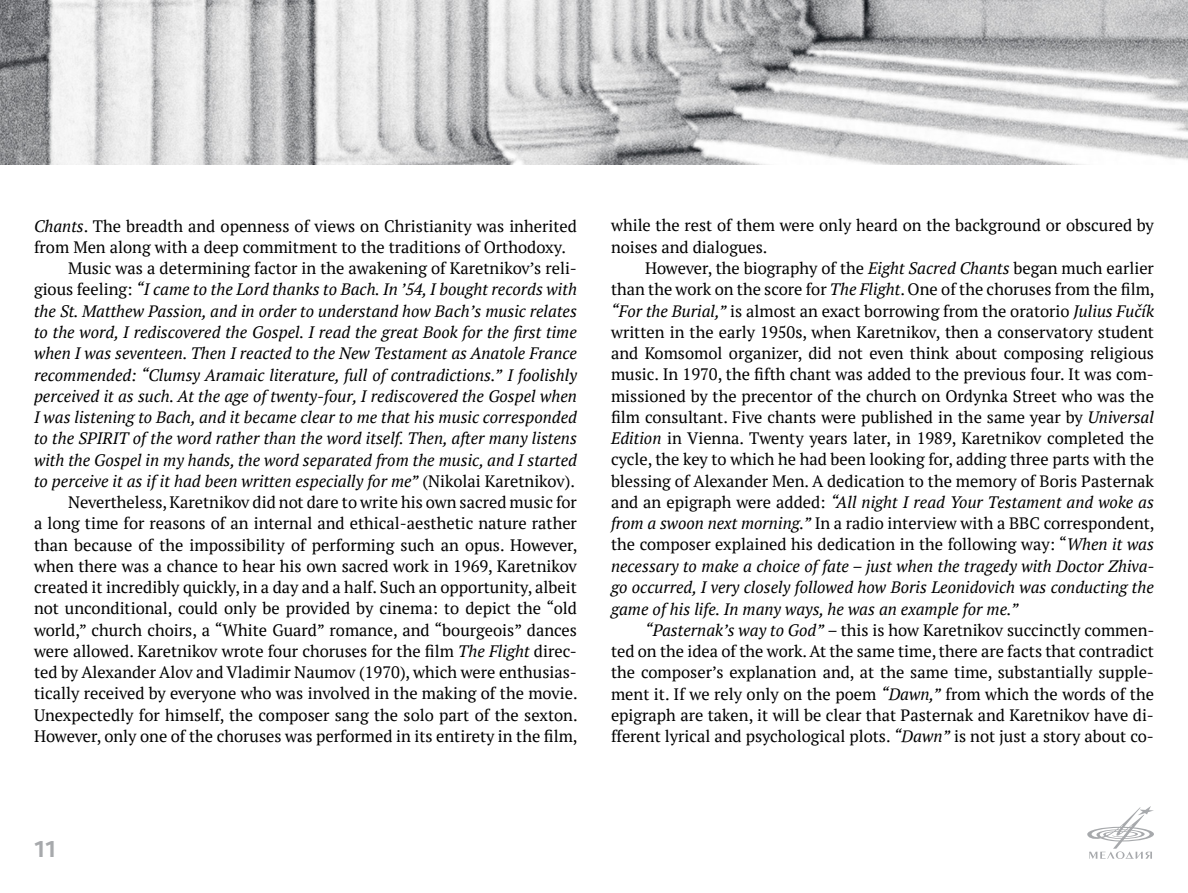
<style>
.page{position:relative;width:1188px;height:893px;background:#fff}
.page>*{position:absolute;margin:0;border:0;box-sizing:border-box;transform-origin:0 0}
.t1{font:800 24px "Bliss Pro";color:#a7a9ac}
.t2{font:16.5px/21.3px "PT Serif";color:#000;text-align:justify}
.t3{font:italic 16.5px "PT Serif";color:#000}
.s1{font-style:italic}
.s2{font-style:normal}
</style>
<div class="page">
<img style="left:0;top:0;width:1188px;height:164px">
<svg style="left:1087px;top:806px;width:67px;height:52px"></svg>
<p class="t2" style="left:34px;top:215px;width:544px"><span class="s1">Chants</span>. The breadth and openness of views on Christianity was inherited</p>
<p class="t2" style="left:34px;top:236px;width:534px">from Men along with a deep commitment to the traditions of Orthodoxy.</p>
<p class="t2" style="left:68px;top:257px;width:510px">Music was a determining factor in the awakening of Karetnikov’s reli-</p>
<p class="t3" style="left:34px;top:279px;width:544px"><span class="s2">gious feeling:</span> “I came to the Lord thanks to Bach. In ’54, I bought records with</p>
<p class="t3" style="left:34px;top:300px;width:544px">the St. Matthew Passion, and in order to understand how Bach’s music relates</p>
<p class="t3" style="left:34px;top:321px;width:544px">to the word, I rediscovered the Gospel. I read the great Book for the first time</p>
<p class="t3" style="left:34px;top:343px;width:544px">when I was seventeen. Then I reacted to the New Testament as Anatole France</p>
<p class="t3" style="left:34px;top:364px;width:544px">recommended: “Clumsy Aramaic literature, full of contradictions.” I foolishly</p>
<p class="t3" style="left:34px;top:385px;width:544px">perceived it as such. At the age of twenty-four, I rediscovered the Gospel when</p>
<p class="t3" style="left:34px;top:406px;width:544px">I was listening to Bach, and it became clear to me that his music corresponded</p>
<p class="t3" style="left:34px;top:428px;width:544px">to the SPIRIT of the word rather than the word itself. Then, after many listens</p>
<p class="t3" style="left:34px;top:449px;width:544px">with the Gospel in my hands, the word separated from the music, and I started</p>
<p class="t3" style="left:34px;top:470px;width:543px">to perceive it as if it had been written especially for me” <span class="s2">(Nikolai Karetnikov).</span></p>
<p class="t2" style="left:68px;top:491px;width:510px">Nevertheless, Karetnikov did not dare to write his own sacred music for</p>
<p class="t2" style="left:34px;top:512px;width:544px">a long time for reasons of an internal and ethical-aesthetic nature rather</p>
<p class="t2" style="left:34px;top:534px;width:545px">than because of the impossibility of performing such an opus. However,</p>
<p class="t2" style="left:34px;top:555px;width:544px">when there was a chance to hear his own sacred work in 1969, Karetnikov</p>
<p class="t2" style="left:34px;top:576px;width:544px">created it incredibly quickly, in a day and a half. Such an opportunity, albeit</p>
<p class="t2" style="left:34px;top:597px;width:544px">not unconditional, could only be provided by cinema: to depict the “old</p>
<p class="t2" style="left:34px;top:619px;width:544px">world,” church choirs, a “White Guard” romance, and “bourgeois” dances</p>
<p class="t2" style="left:34px;top:640px;width:544px">were allowed. Karetnikov wrote four choruses for the film <span class="s1">The Flight</span> direc-</p>
<p class="t2" style="left:34px;top:661px;width:544px">ted by Alexander Alov and Vladimir Naumov (1970), which were enthusias-</p>
<p class="t2" style="left:34px;top:682px;width:545px">tically received by everyone who was involved in the making of the movie.</p>
<p class="t2" style="left:34px;top:704px;width:545px">Unexpectedly for himself, the composer sang the solo part of the sexton.</p>
<p class="t2" style="left:34px;top:725px;width:545px">However, only one of the choruses was performed in its entirety in the film,</p>
<p class="t2" style="left:611px;top:215px;width:544px">while the rest of them were only heard on the background or obscured by noises and dialogues.</p>
<p class="t2" style="left:611px;top:257px;width:545px;text-indent:34px">However, the biography of the <span class="s1">Eight Sacred Chants</span> began much earlier than the work on the score for <span class="s1">The Flight</span>. One of the choruses from the film, <span class="s1">“For the Burial,”</span> is almost an exact borrowing from the oratorio <span class="s1">Julius Fučík </span>written in the early 1950s, when Karetnikov, then a conservatory student and Komsomol organizer, did not even think about composing religious music. In 1970, the fifth chant was added to the previous four. It was com&shy;missioned by the precentor of the church on Ordynka Street who was the film consultant. Five chants were published in the same year by <span class="s1">Universal Edition</span> in Vienna. Twenty years later, in 1989, Karetnikov completed the cycle, the key to which he had been looking for, adding three parts with the blessing of Alexander Men. A dedication to the memory of Boris Pasternak and an epigraph were added: <span class="s1">“All night I read Your Testament and woke as from a swoon next morning.”</span> In a radio interview with a BBC correspondent, the composer explained his dedication in the following way: “<span class="s1">When it was necessary to make a choice of fate – just when the tragedy with Doctor Zhiva&shy;go occurred, I very closely followed how Boris Leonidovich was conducting the game of his life. In many ways, he was an example for me.”</span></p>
<p class="t2" style="left:611px;top:619px;width:545px;text-indent:34px"><span class="s1">“Pasternak’s way to God”</span> – this is how Karetnikov succinctly commen&shy;ted on the idea of the work. At the same time, there are facts that contradict the composer’s explanation and, at the same time, substantially supple&shy;ment it. If we rely only on the poem <span class="s1">“Dawn,”</span> from which the words of the epigraph are taken, it will be clear that Pasternak and Karetnikov have di&shy;fferent lyrical and psychological plots. <span class="s1">“Dawn”</span> is not just a story about co-</p>
<h1 class="t1" style="left:34px;top:834px;width:23px">11</h1>
</div>
